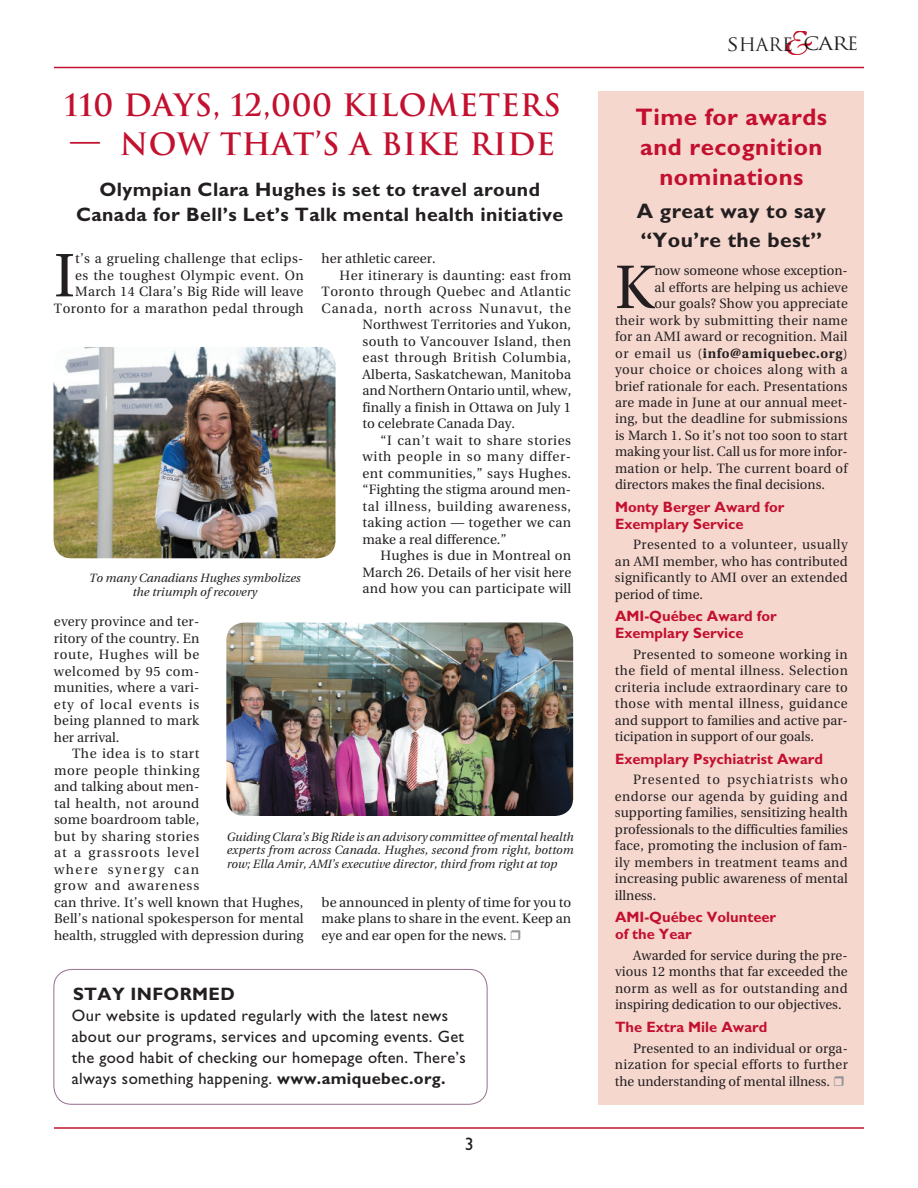
<style>
.page{position:relative;width:918px;height:1188px;background:#fff}
.page>*{position:absolute;margin:0;border:0;box-sizing:border-box;transform-origin:0 0}
.t1{font:61.2px "Utopia";color:#231f20}
.t2{font:700 30px "Trajan";letter-spacing:.02em;color:#c3102f}
.t3{font:700 24px/30px "Gill Sans";letter-spacing:.02em;color:#c3102f;text-align:center}
.t4{font:700 21px/28.5px "Gill Sans";letter-spacing:.02em;color:#231f20}
.t5{font:700 19.5px/25.5px "Gill Sans";letter-spacing:.02em;color:#231f20;text-align:center}
.t6{font:700 18px "Gill Sans";letter-spacing:.02em;color:#231f20}
.t7{font:18px "Trajan";color:#231f20;scale:1.2 1}
.t8{font:18px "Gill Sans";color:#231f20}
.t9{font:16.5px/21px "Gill Sans";letter-spacing:.02em;color:#231f20}
.t10{font:700 15px/16.5px "Gill Sans";color:#c3102f}
.t11{font:13.5px/16.5px "Utopia";letter-spacing:.015em;color:#231f20;text-align:justify}
.t12{font:13.5px "Utopia";letter-spacing:.045em;color:#231f20}
.t13{font:13.5px "Utopia";letter-spacing:.035em;color:#231f20}
.t14{font:13.5px "Utopia";letter-spacing:.065em;color:#231f20}
.t15{font:700 13.5px "Utopia";letter-spacing:.05em;color:#231f20}
.t16{font:13.5px "Utopia";letter-spacing:.04em;color:#231f20}
.t17{font:italic 12px/13.5px "Utopia";color:#231f20;text-align:center}
.s1{font-weight:700}
.s2{font-weight:400}
</style>
<div class="page">
<hr style="left:54px;top:1127px;width:810px;height:2px;background:#c3102f">
<hr style="left:54px;top:67px;width:810px;height:1px;background:#c3102f">
<img style="left:787px;top:32px;width:25px;height:22px">
<div style="left:54px;top:969px;width:434px;height:136px;border:1px solid #956e8e;border-radius:18px"></div>
<img style="left:54px;top:347px;width:281px;height:211px">
<img style="left:226px;top:622px;width:347px;height:194px">
<div style="left:599px;top:91px;width:265px;height:1014px;background:#f5d7ce"></div>
<h2 class="t2" style="left:64px;top:87px;width:498px">110 DAYS, 12,000 KILOMETERS</h2>
<h2 class="t2" style="left:70px;top:126px;width:486px">— NOW THAT’S A BIKE RIDE</h2>
<h3 class="t5" style="left:76px;top:176px;width:489px">Olympian Clara Hughes is set to travel around<br>Canada for Bell’s Let’s Talk mental health initiative</h3>
<p class="t11" style="left:54px;top:251px;width:251px;text-align:right">t’s a grueling challenge that eclips-<br>es the toughest Olympic event. On March 14 Clara’s Big Ride will leave Toronto for a marathon pedal through</p>
<h1 class="t1" style="left:54px;top:242px;width:23px">I</h1>
<p class="t17" style="left:89px;top:571px;width:213px">To many Canadians Hughes symbolizes the triumph of recovery</p>
<p class="t11" style="left:322px;top:251px;width:116px">her athletic career.</p>
<p class="t11" style="left:340px;top:267px;width:233px">Her itinerary is daunting: east from</p>
<p class="t13" style="left:322px;top:284px;width:251px">Toronto through Quebec and Atlantic</p>
<p class="t14" style="left:322px;top:301px;width:251px">Canada, north across Nunavut, the</p>
<p class="t11" style="left:362px;top:317px;width:210px">Northwest Territories and Yukon,</p>
<p class="t11" style="left:362px;top:333px;width:210px">south to Vancouver Island, then</p>
<p class="t12" style="left:362px;top:350px;width:210px">east through British Columbia,</p>
<p class="t11" style="left:362px;top:366px;width:210px">Alberta, Saskatchewan, Manitoba</p>
<p class="t11" style="left:362px;top:383px;width:210px">and Northern Ontario until, whew,</p>
<p class="t11" style="left:362px;top:399px;width:210px">finally a finish in Ottawa on July 1</p>
<p class="t11" style="left:362px;top:416px;width:154px">to celebrate Canada Day.</p>
<p class="t16" style="left:380px;top:433px;width:192px">“I can’t wait to share stories</p>
<p class="t12" style="left:362px;top:449px;width:210px">with people in so many differ-</p>
<p class="t11" style="left:362px;top:465px;width:210px">ent communities,” says Hughes.</p>
<p class="t11" style="left:362px;top:482px;width:210px">“Fighting the stigma around men-</p>
<p class="t12" style="left:362px;top:499px;width:210px">tal illness, building awareness,</p>
<p class="t11" style="left:362px;top:515px;width:210px">taking action — together we can</p>
<p class="t11" style="left:362px;top:531px;width:146px">make a real difference.”</p>
<p class="t11" style="left:380px;top:548px;width:192px">Hughes is due in Montreal on</p>
<p class="t11" style="left:362px;top:564px;width:210px">March 26. Details of her visit here</p>
<p class="t11" style="left:362px;top:581px;width:210px">and how you can participate will</p>
<p class="t11" style="left:54px;top:614px;width:147px">every province and ter&shy;ritory of the country. En route, Hughes will be welcomed by 95 com&shy;munities, where a vari&shy;ety of local events is being planned to mark her arrival.</p>
<p class="t11" style="left:54px;top:746px;width:251px;text-align:left;text-indent:18px">The idea is to start<br>more people thinking<br>and talking about men-<br>tal health, not around<br>some boardroom table,<br>but by sharing stories<br>at a grassroots level<br>where synergy can<br>grow and awareness<br>can thrive. It’s well known that Hughes,<br>Bell’s national spokesperson for mental health, struggled with depression during</p>
<p class="t17" style="left:226px;top:830px;width:349px;text-align:justify">Guiding Clara’s Big Ride is an advisory committee of mental health experts from across Canada. Hughes, second from right, bottom row; Ella Amir, AMI’s executive director, third from right at top</p>
<p class="t11" style="left:322px;top:894px;width:251px">be announced in plenty of time for you to make plans to share in the event. Keep an eye and ear open for the news.</p>
<h3 class="t6" style="left:73px;top:983px;width:163px">STAY INFORMED</h3>
<p class="t9" style="left:72px;top:1005px;width:395px">Our website is updated regularly with the latest news about our programs, services and upcoming events. Get the good habit of checking our homepage often. There’s always something happening. <span class="s1">www.amiquebec.org.</span></p>
<h3 class="t8" style="left:465px;top:1134px;width:10px">3</h3>
<h3 class="t7" style="left:726px;top:33px;width:111px">SHARE CARE</h3>
<h3 class="t3" style="left:636px;top:102px;width:193px">Time for awards and recognition nominations</h3>
<h3 class="t4" style="left:637px;top:197px;width:191px">A great way to say “You’re the best”</h3>
<h1 class="t1" style="left:615px;top:254px;width:41px">K</h1>
<p class="t11" style="left:654px;top:262px;width:195px">now someone whose exception-</p>
<p class="t11" style="left:654px;top:279px;width:195px">al efforts are helping us achieve</p>
<p class="t11" style="left:654px;top:295px;width:195px">our goals? Show you appreciate</p>
<p class="t11" style="left:615px;top:312px;width:234px">their work by submitting their name</p>
<p class="t11" style="left:615px;top:328px;width:234px">for an AMI award or recognition. Mail</p>
<p class="t15" style="left:615px;top:345px;width:234px"><span class="s2">or email us (</span>info@amiquebec.org<span class="s2">)</span></p>
<p class="t13" style="left:615px;top:362px;width:234px">your choice or choices along with a</p>
<p class="t11" style="left:615px;top:378px;width:234px">brief rationale for each. Presentations</p>
<p class="t11" style="left:615px;top:394px;width:234px">are made in June at our annual meet-</p>
<p class="t11" style="left:615px;top:411px;width:234px">ing, but the deadline for submissions</p>
<p class="t11" style="left:615px;top:427px;width:234px">is March 1. So it’s not too soon to start</p>
<p class="t11" style="left:615px;top:444px;width:234px">making your list. Call us for more infor-</p>
<p class="t11" style="left:615px;top:460px;width:234px">mation or help. The current board of</p>
<p class="t11" style="left:615px;top:477px;width:211px">directors makes the final decisions.</p>
<p class="t10" style="left:615px;top:499px;width:171px">Monty Berger Award for<br>Exemplary Service</p>
<p class="t11" style="left:615px;top:537px;width:234px;text-indent:18px">Presented to a volunteer, usually an AMI member, who has contributed significantly to AMI over an extended period of time.</p>
<p class="t10" style="left:615px;top:608px;width:163px">AMI-Québec Award for<br>Exemplary Service</p>
<p class="t11" style="left:615px;top:646px;width:234px;text-indent:18px">Presented to someone working in the field of mental illness. Selection criteria include extraordinary care to those with mental illness, guidance and support to families and active par&shy;ticipation in support of our goals.</p>
<p class="t10" style="left:615px;top:750px;width:210px">Exemplary Psychiatrist Award</p>
<p class="t11" style="left:615px;top:772px;width:234px;text-indent:18px">Presented to psychiatrists who endorse our agenda by guiding and supporting families, sensitizing health professionals to the difficulties families face, promoting the inclusion of fam&shy;ily members in treatment teams and increasing public awareness of mental illness.</p>
<p class="t10" style="left:615px;top:909px;width:163px">AMI-Québec Volunteer of the Year</p>
<p class="t11" style="left:615px;top:947px;width:234px;text-indent:18px">Awarded for service during the pre&shy;vious 12 months that far exceeded the norm as well as for outstanding and inspiring dedication to our objectives.</p>
<p class="t10" style="left:615px;top:1018px;width:154px">The Extra Mile Award</p>
<p class="t11" style="left:615px;top:1040px;width:234px;text-indent:18px">Presented to an individual or orga&shy;nization for special efforts to further the understanding of mental illness.</p>
</div>
